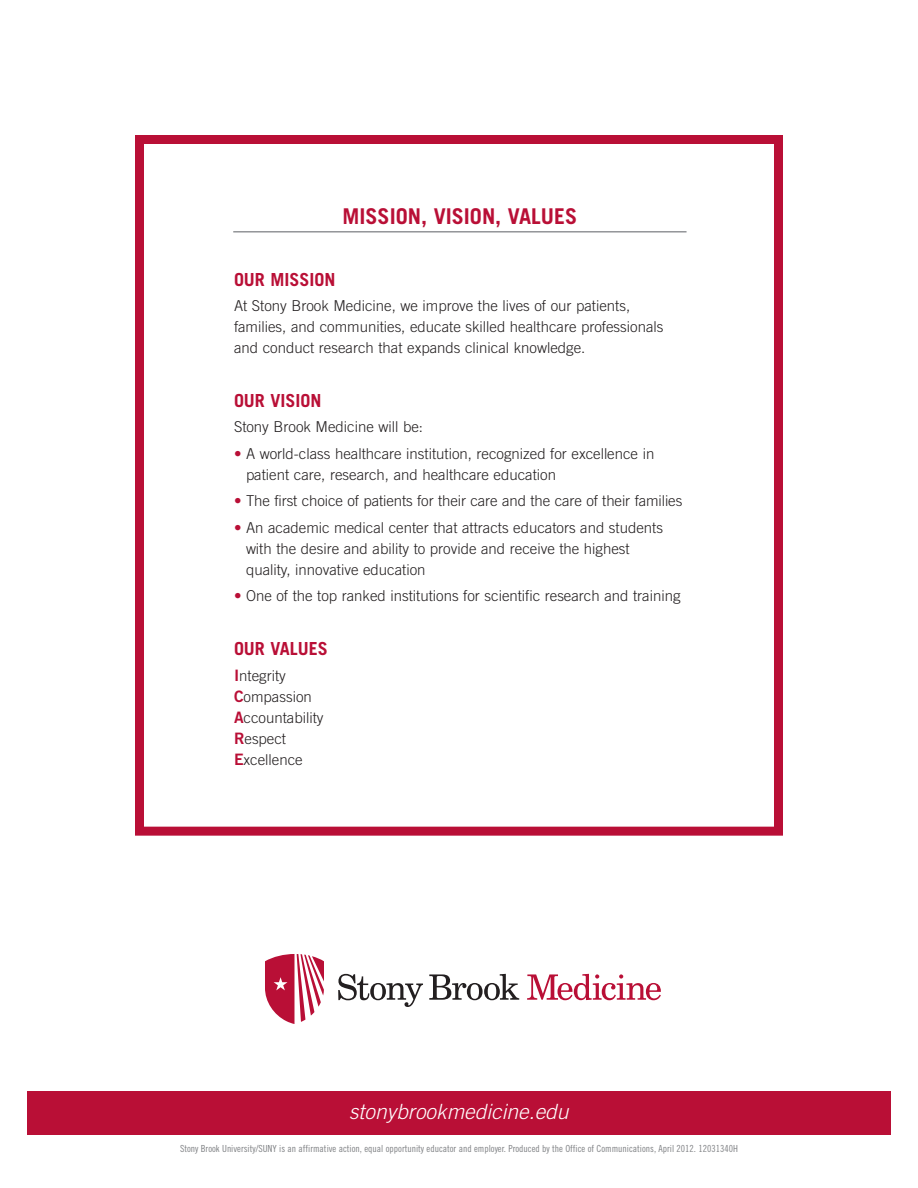
<style>
.page{position:relative;width:918px;height:1188px;background:#fff}
.page>*{position:absolute;margin:0;border:0;box-sizing:border-box;transform-origin:0 0}
.t1{font:700 21.75px "Trade Gothic";color:#b90f36}
.t2{font:italic 300 21px "Trade Gothic";color:#fff}
.t3{font:700 18px "Trade Gothic";color:#b90f36}
.t4{font:300 15px/21px "Trade Gothic";color:#231f20}
.t5{font:9.75px "Trade Gothic Cond Eighteen";color:#808285}
.s1{font-family:"Trade Gothic Cond Eighteen";font-weight:400;color:#b90f36}
.s2{font-family:"Trade Gothic Bold Two";font-weight:400;font-size:15.75px;color:#b90f36}
</style>
<div class="page">
<div style="left:27px;top:1091px;width:864px;height:43px;background:#b90f36"></div>
<div style="left:135px;top:135px;width:648px;height:701px;border:9px solid #b90f36"></div>
<hr style="left:233px;top:231px;width:454px;height:2px;background:#939598">
<svg style="left:338px;top:974px;width:85px;height:33px"></svg>
<svg style="left:429px;top:974px;width:90px;height:26px"></svg>
<svg style="left:527px;top:974px;width:134px;height:26px"></svg>
<svg style="left:265px;top:954px;width:59px;height:70px"></svg>
<h1 class="t1" style="left:343px;top:208px;width:236px">MISSION, VISION, VALUES</h1>
<p class="t3" style="left:234px;top:273px;width:103px">OUR MISSION</p>
<p class="t4" style="left:234px;top:296px;width:431px">At Stony Brook Medicine, we improve the lives of our patients, families, and communities, educate skilled healthcare professionals and conduct research that expands clinical knowledge.</p>
<p class="t3" style="left:234px;top:394px;width:89px">OUR VISION</p>
<p class="t4" style="left:234px;top:418px;width:191px">Stony Brook Medicine will be:</p>
<p class="t4" style="left:246px;top:444px;width:410px;text-indent:-12px"><span class="s1">•</span> A world-class healthcare institution, recognized for excellence in patient care, research, and healthcare education</p>
<p class="t4" style="left:234px;top:492px;width:450px"><span class="s1">•</span> The first choice of patients for their care and the care of their families</p>
<p class="t4" style="left:246px;top:518px;width:419px;text-indent:-12px"><span class="s1">•</span> An academic medical center that attracts educators and students with the desire and ability to provide and receive the highest quality, innovative education</p>
<p class="t4" style="left:234px;top:587px;width:448px"><span class="s1">•</span> One of the top ranked institutions for scientific research and training</p>
<p class="t3" style="left:234px;top:642px;width:95px">OUR VALUES</p>
<p class="t4" style="left:234px;top:666px;width:91px"><span class="s2">I</span>ntegrity<br><span class="s2">C</span>ompassion<br><span class="s2">A</span>ccountability<br><span class="s2">R</span>espect<br><span class="s2">E</span>xcellence</p>
<h2 class="t2" style="left:349px;top:1104px;width:225px">stonybrookmedicine.edu</h2>
<p class="t5" style="left:180px;top:1145px;width:559px">Stony Brook University/SUNY is an affirmative action, equal opportunity educator and employer. Produced by the Office of Communications, April 2012. 12031340H</p>
</div>
